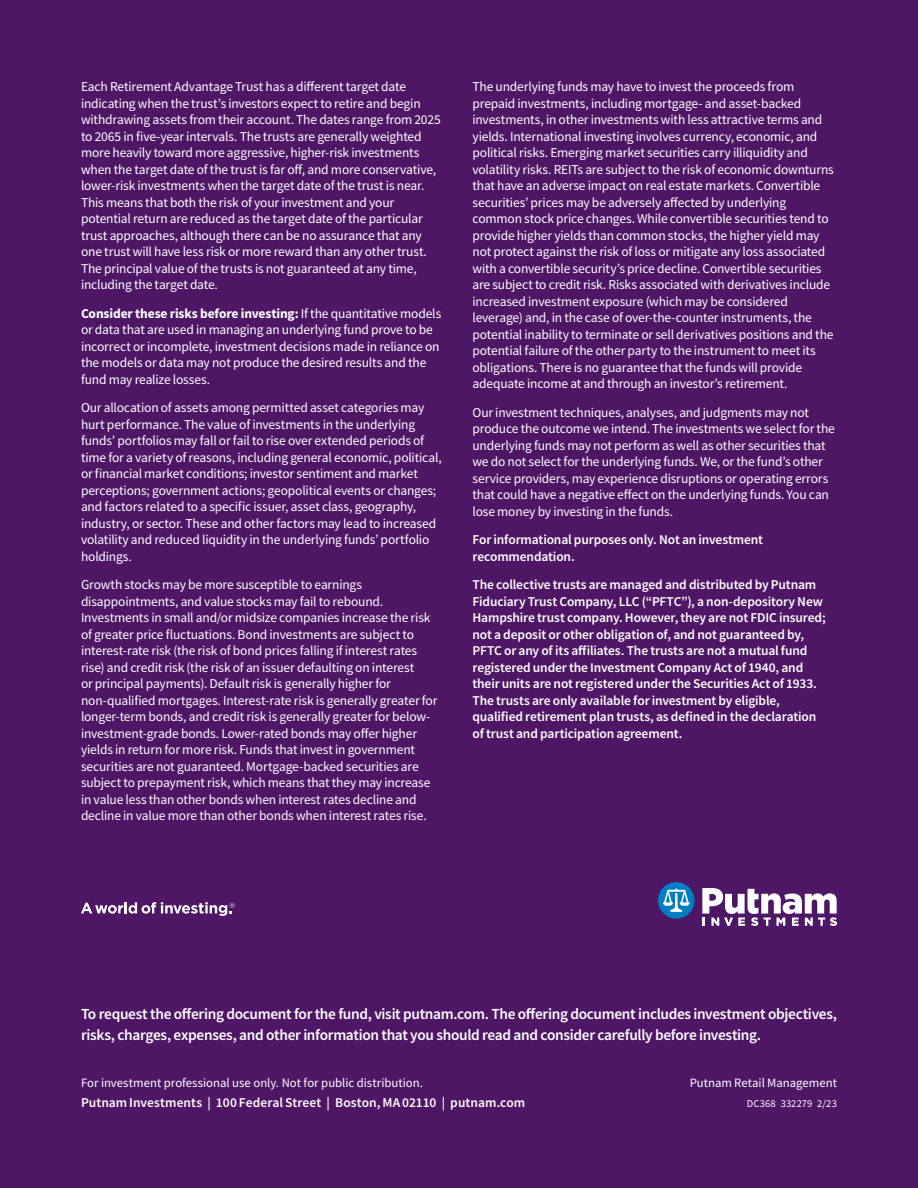
<style>
.page{position:relative;width:918px;height:1188px;background:#4d1765}
.page>*{position:absolute;margin:0;border:0;box-sizing:border-box;transform-origin:0 0}
.Prospectus_language{font:600 15.3px/21px "Source Sans Pro";letter-spacing:-.02em;color:#fff}
.Consider_these_risks{font:13.5px/16.5px "Source Sans Pro";letter-spacing:-.015em;color:#fff}
.Consider_these_risks-2{font:600 13.5px/16.5px "Source Sans Pro";letter-spacing:-.01em;color:#fff}
.t1{font:12.75px "Source Sans Pro";color:#fff}
.t2{font:10.5px "Source Sans Pro";letter-spacing:.01em;color:#fff}
.s1{font-weight:700}
</style>
<div class="page">
<svg style="left:81px;top:902px;width:154px;height:14px"></svg>
<svg style="left:658px;top:882px;width:37px;height:37px"></svg>
<svg style="left:702px;top:888px;width:135px;height:38px"></svg>
<p class="Consider_these_risks" style="left:81px;top:78px;width:362px">Each Retirement Advantage Trust has a different target date indicating when the trust’s investors expect to retire and begin withdrawing assets from their account. The dates range from 2025 to 2065 in five-year intervals. The trusts are generally weighted more heavily toward more aggressive, higher-risk investments when the target date of the trust is far off, and more conservative, lower-risk investments when the target date of the trust is near.<br>This means that both the risk of your investment and your potential return are reduced as the target date of the particular trust approaches, although there can be no assurance that any one trust will have less risk or more reward than any other trust.<br>The principal value of the trusts is not guaranteed at any time, including the target date.</p>
<p class="Consider_these_risks" style="left:81px;top:305px;width:362px"><span class="s1">Consider these risks before investing:</span> If the quantitative models or data that are used in managing an underlying fund prove to be incorrect or incomplete, investment decisions made in reliance on the models or data may not produce the desired results and the fund may realize losses.</p>
<p class="Consider_these_risks" style="left:81px;top:399px;width:362px">Our allocation of assets among permitted asset categories may hurt performance. The value of investments in the underlying funds’ portfolios may fall or fail to rise over extended periods of time for a variety of reasons, including general economic, political, or financial market conditions; investor sentiment and market perceptions; government actions; geopolitical events or changes; and factors related to a specific issuer, asset class, geography, industry, or sector. These and other factors may lead to increased volatility and reduced liquidity in the underlying funds’ portfolio holdings.</p>
<p class="Consider_these_risks" style="left:81px;top:576px;width:358px">Growth stocks may be more susceptible to earnings disappointments, and value stocks may fail to rebound.<br>Investments in small and/or midsize companies increase the risk of greater price fluctuations. Bond investments are subject to interest-rate risk (the risk of bond prices falling if interest rates rise) and credit risk (the risk of an issuer defaulting on interest<br>or principal payments). Default risk is generally higher for non-qualified mortgages. Interest-rate risk is generally greater for longer-term bonds, and credit risk is generally greater for below&shy;investment-grade bonds. Lower-rated bonds may offer higher yields in return for more risk. Funds that invest in government securities are not guaranteed. Mortgage-backed securities are subject to prepayment risk, which means that they may increase in value less than other bonds when interest rates decline and decline in value more than other bonds when interest rates rise.</p>
<p class="Consider_these_risks" style="left:472px;top:78px;width:363px">The underlying funds may have to invest the proceeds from prepaid investments, including mortgage- and asset-backed investments, in other investments with less attractive terms and yields. International investing involves currency, economic, and political risks. Emerging market securities carry illiquidity and volatility risks. REITs are subject to the risk of economic downturns that have an adverse impact on real estate markets. Convertible securities’ prices may be adversely affected by underlying common stock price changes. While convertible securities tend to provide higher yields than common stocks, the higher yield may not protect against the risk of loss or mitigate any loss associated with a convertible security’s price decline. Convertible securities are subject to credit risk. Risks associated with derivatives include increased investment exposure (which may be considered leverage) and, in the case of over-the-counter instruments, the potential inability to terminate or sell derivatives positions and the potential failure of the other party to the instrument to meet its obligations. There is no guarantee that the funds will provide adequate income at and through an investor’s retirement.</p>
<p class="Consider_these_risks" style="left:472px;top:404px;width:364px">Our investment techniques, analyses, and judgments may not produce the outcome we intend. The investments we select for the underlying funds may not perform as well as other securities that we do not select for the underlying funds. We, or the fund’s other service providers, may experience disruptions or operating errors that could have a negative effect on the underlying funds. You can lose money by investing in the funds.</p>
<p class="Consider_these_risks-2" style="left:472px;top:531px;width:292px">For informational purposes only. Not an investment recommendation.</p>
<p class="Consider_these_risks-2" style="left:472px;top:576px;width:355px">The collective trusts are managed and distributed by Putnam Fiduciary Trust Company, LLC (“PFTC”), a non-depository New Hampshire trust company. However, they are not FDIC insured; not a deposit or other obligation of, and not guaranteed by, PFTC or any of its affiliates. The trusts are not a mutual fund registered under the Investment Company Act of 1940, and their units are not registered under the Securities Act of 1933.<br>The trusts are only available for investment by eligible, qualified retirement plan trusts, as defined in the declaration of trust and participation agreement.</p>
<p class="Prospectus_language" style="left:81px;top:1003px;width:758px">To request the offering document for the fund, visit putnam.com. The offering document includes investment objectives, risks, charges, expenses, and other information that you should read and consider carefully before investing.</p>
<p class="t1" style="left:81px;top:1074px;width:343px">For investment professional use only. Not for public distribution.</p>
<p class="t1" style="left:690px;top:1074px;width:149px">Putnam Retail Management</p>
<p class="Consider_these_risks-2" style="left:81px;top:1094px;width:446px">Putnam Investments | 100 Federal Street | Boston, MA 02110 | putnam.com</p>
<p class="t2" style="left:747px;top:1097px;width:92px">DC368 332279 2/23</p>
</div>
